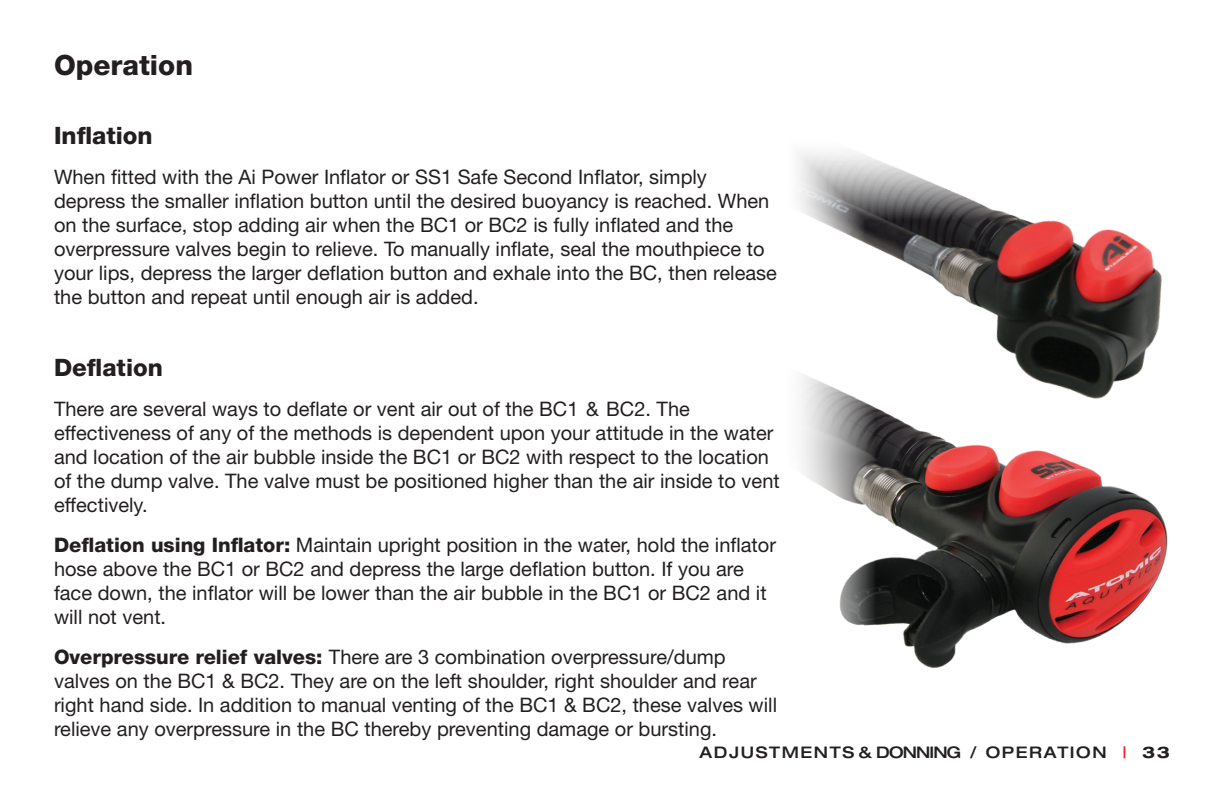
<style>
.page{position:relative;width:1224px;height:792px;background:#fff}
.page>*{position:absolute;margin:0;border:0;box-sizing:border-box;transform-origin:0 0}
.t1{font:800 28px "Helvetica Neue";color:#231f20}
.t2{font:800 24px "Helvetica Neue";color:#231f20}
.t3{font:20px/24px "Helvetica Neue";color:#231f20}
.t4{font:500 expanded 16px "Helvetica Neue";letter-spacing:.1em;color:#231f20}
.s1{font-weight:800}
.s2{color:#ee1d23}
.s3{font-weight:700}
</style>
<div class="page">
<img style="left:802px;top:432px;width:366px;height:236px">
<img style="left:798px;top:152px;width:364px;height:280px">
<p class="t1" style="left:54px;top:48px;width:140px">Operation</p>
<p class="t2" style="left:54px;top:121px;width:100px">Inflation</p>
<p class="t3" style="left:54px;top:164px;width:724px">When fitted with the Ai Power Inflator or SS1 Safe Second Inflator, simply depress the smaller inflation button until the desired buoyancy is reached. When on the surface, stop adding air when the BC1 or BC2 is fully inflated and the overpressure valves begin to relieve. To manually inflate, seal the mouthpiece to your lips, depress the larger deflation button and exhale into the BC, then release the button and repeat until enough air is added.</p>
<p class="t2" style="left:54px;top:353px;width:110px">Deflation</p>
<p class="t3" style="left:54px;top:396px;width:727px">There are several ways to deflate or vent air out of the BC1 &amp; BC2. The effectiveness of any of the methods is dependent upon your attitude in the water and location of the air bubble inside the BC1 or BC2 with respect to the location of the dump valve. The valve must be positioned higher than the air inside to vent effectively.</p>
<p class="t3" style="left:54px;top:532px;width:724px"><span class="s1">Deflation using Inflator:</span> Maintain upright position in the water, hold the inflator hose above the BC1 or BC2 and depress the large deflation button. If you are face down, the inflator will be lower than the air bubble in the BC1 or BC2 and it will not vent.</p>
<p class="t3" style="left:54px;top:644px;width:725px"><span class="s1">Overpressure relief valves:</span> There are 3 combination overpressure/dump valves on the BC1 &amp; BC2. They are on the left shoulder, right shoulder and rear right hand side. In addition to manual venting of the BC1 &amp; BC2, these valves will relieve any overpressure in the BC thereby preventing damage or bursting.</p>
<p class="t4" style="left:700px;top:743px;width:472px">ADJUSTMENTS &amp; DONNING / OPERATION <span class="s2">|</span> <span class="s3">33</span></p>
</div>
